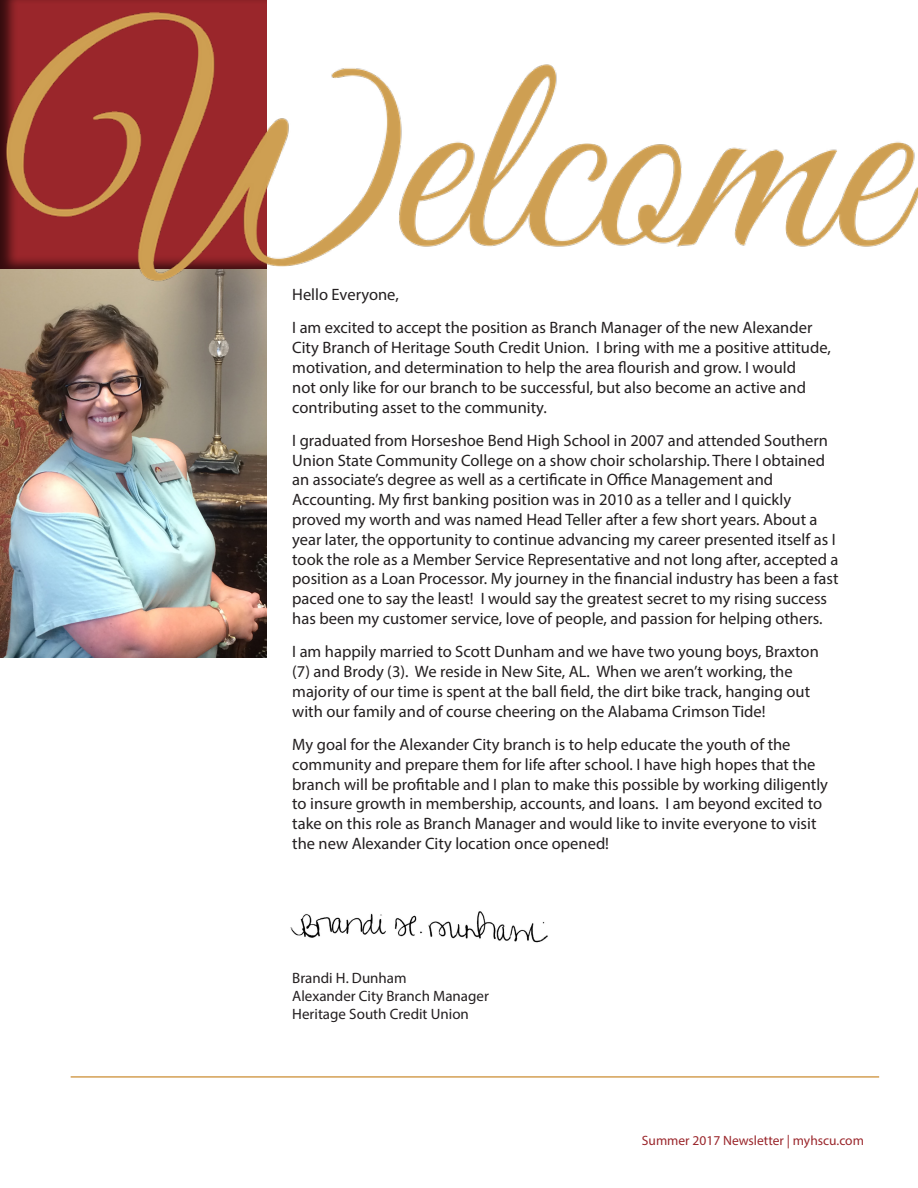
<style>
.page{position:relative;width:918px;height:1188px;background:#fff}
.page>*{position:absolute;margin:0;border:0;box-sizing:border-box;transform-origin:0 0}
.t1{font:16.5px/19.8px "Myriad Pro";color:#231f20}
.t2{font:15px "Myriad Pro";color:#231f20}
.t3{font:13.5px "Myriad Pro";color:#9a262b}
</style>
<div class="page">
<hr style="left:71px;top:1076px;width:808px;height:2px;background:#d49f54">
<img style="left:0;top:303px;width:267px;height:354px">
<img style="left:290px;top:911px;width:258px;height:32px">
<img style="left:0;top:0;width:918px;height:303px">
<p class="t1" style="left:292px;top:284px;width:108px">Hello Everyone,</p>
<p class="t1" style="left:292px;top:318px;width:540px">I am excited to accept the position as Branch Manager of the new Alexander City Branch of Heritage South Credit Union. I bring with me a positive attitude, motivation, and determination to help the area flourish and grow. I would<br>not only like for our branch to be successful, but also become an active and contributing asset to the community.</p>
<p class="t1" style="left:292px;top:430px;width:548px">I graduated from Horseshoe Bend High School in 2007 and attended Southern Union State Community College on a show choir scholarship. There I obtained an associate’s degree as well as a certificate in Office Management and Accounting. My first banking position was in 2010 as a teller and I quickly proved my worth and was named Head Teller after a few short years. About a year later, the opportunity to continue advancing my career presented itself as I took the role as a Member Service Representative and not long after, accepted a position as a Loan Processor. My journey in the financial industry has been a fast paced one to say the least! I would say the greatest secret to my rising success has been my customer service, love of people, and passion for helping others.</p>
<p class="t1" style="left:292px;top:642px;width:528px">I am happily married to Scott Dunham and we have two young boys, Braxton (7) and Brody (3). We reside in New Site, AL. When we aren’t working, the majority of our time is spent at the ball field, the dirt bike track, hanging out with our family and of course cheering on the Alabama Crimson Tide!</p>
<p class="t1" style="left:292px;top:734px;width:537px">My goal for the Alexander City branch is to help educate the youth of the community and prepare them for life after school. I have high hopes that the branch will be profitable and I plan to make this possible by working diligently to insure growth in membership, accounts, and loans. I am beyond excited to take on this role as Branch Manager and would like to invite everyone to visit the new Alexander City location once opened!</p>
<p class="t2" style="left:292px;top:969px;width:116px">Brandi H. Dunham</p>
<p class="t2" style="left:292px;top:987px;width:198px">Alexander City Branch Manager</p>
<p class="t2" style="left:292px;top:1005px;width:178px">Heritage South Credit Union</p>
<p class="t3" style="left:642px;top:1132px;width:224px">Summer 2017 Newsletter | myhscu.com</p>
</div>
